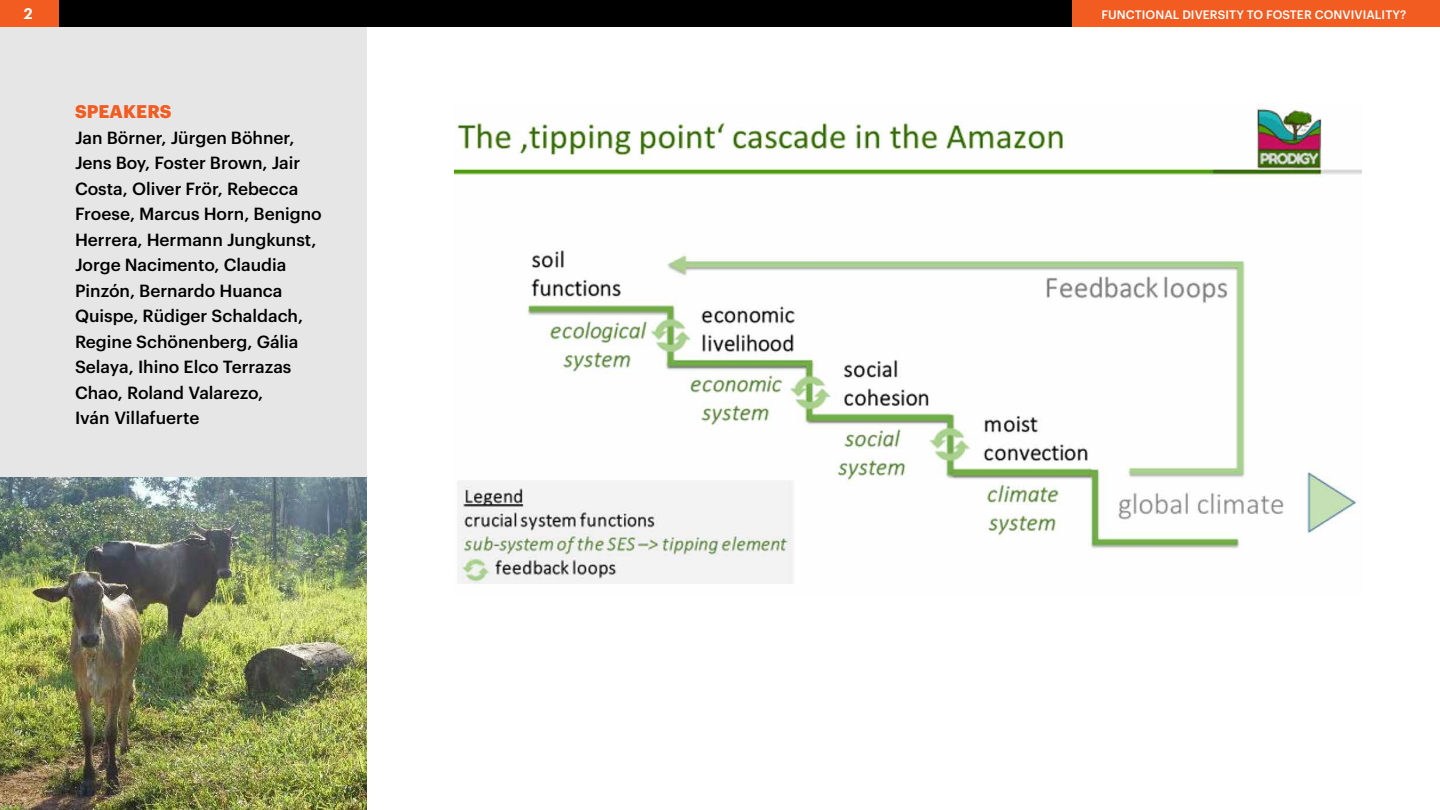
<style>
.page{position:relative;width:1440px;height:810px;background:#fff}
.page>*{position:absolute;margin:0;border:0;box-sizing:border-box;transform-origin:0 0}
.t1{font:700 18px "Graphik";letter-spacing:.005em;color:#f25c21}
.t2{font:500 17.25px/25.5px "Graphik";color:#000}
.t3{font:600 15px "Graphik";color:#fff}
.t4{font:500 12px "Graphik";letter-spacing:.005em;color:#fff}
</style>
<div class="page">
<div style="left:0;top:4px;width:367px;height:806px;background:#e6e6e6"></div>
<img style="left:0;top:477px;width:367px;height:333px">
<div style="left:0;top:0;width:1440px;height:27px;background:#000"></div>
<div style="left:1072px;top:0;width:368px;height:27px;background:#f25c21"></div>
<div style="left:0;top:0;width:58px;height:27px;background:#f25c21"></div>
<img style="left:454px;top:105px;width:907px;height:479px">
<p class="t3" style="left:24px;top:2px;width:10px">2</p>
<p class="t4" style="left:1101px;top:5px;width:306px">FUNCTIONAL DIVERSITY TO FOSTER CONVIVIALITY?</p>
<p class="t1" style="left:75px;top:98px;width:98px">SPEAKERS</p>
<p class="t2" style="left:75px;top:124px;width:248px">Jan Börner, Jürgen Böhner,<br>Jens Boy, Foster Brown, Jair<br>Costa, Oliver Frör, Rebecca<br>Froese, Marcus Horn, Benigno<br>Herrera, Hermann Jungkunst,<br>Jorge Nacimento, Claudia<br>Pinzón, Bernardo Huanca<br>Quispe, Rüdiger Schaldach,<br>Regine Schönenberg, Gália<br>Selaya, Ihino Elco Terrazas<br>Chao, Roland Valarezo,<br>Iván Villafuerte</p>
</div>
